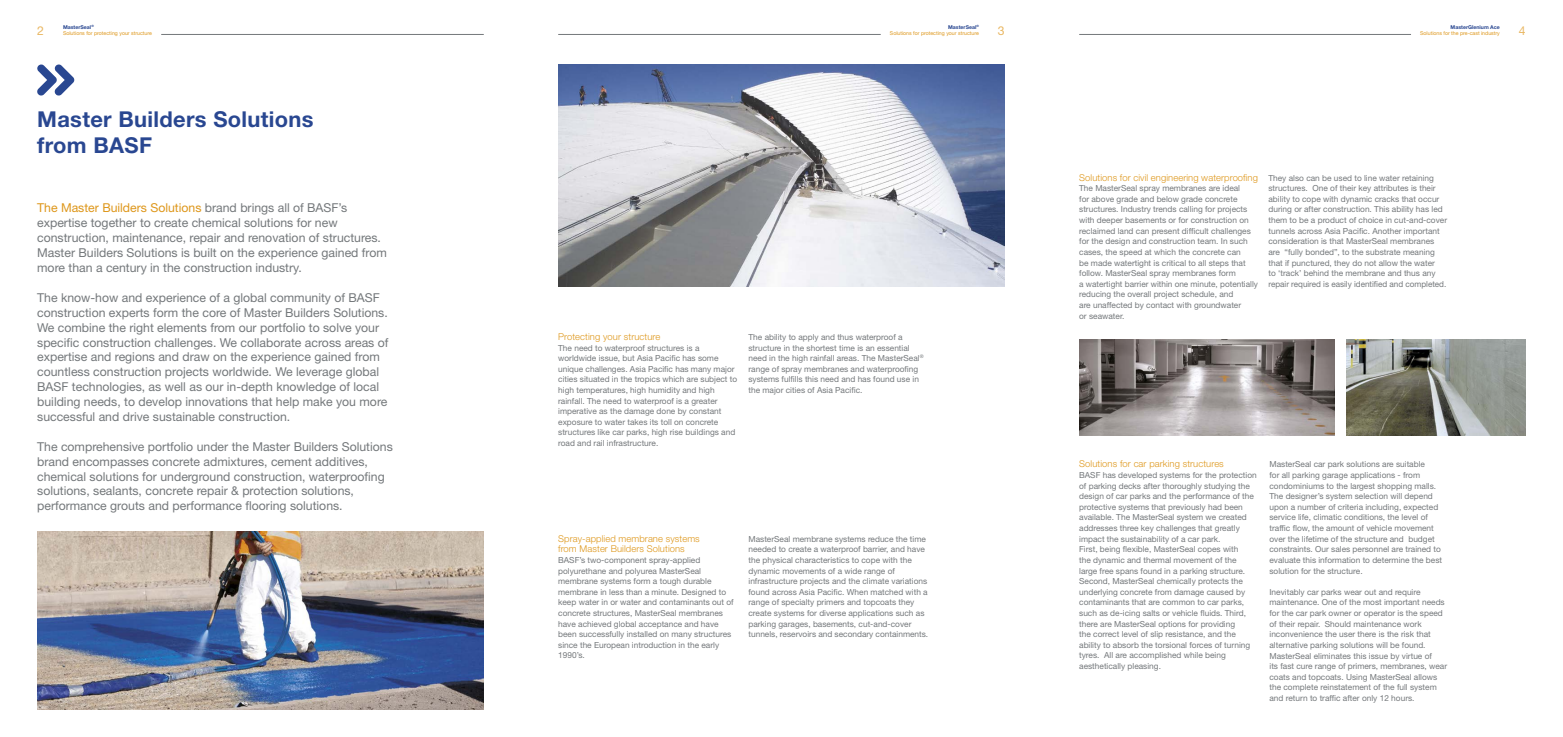
<style>
.page{position:relative;width:1563px;height:737px;background:#fff}
.page>*{position:absolute;margin:0;border:0;box-sizing:border-box;transform-origin:0 0}
.t1{font:700 21.88px/26.2px "Helvetica Neue LT Std";letter-spacing:.015em;color:#294791}
.t2{font:12.25px/14.9px "Helvetica Neue LT Std";color:#74787b}
.t3{font:12.25px "Helvetica Neue LT Std";color:#e9b762}
.t4{font:300 9.45px/10.6px "Helvetica Neue LT Std";letter-spacing:.01em;color:#de971b}
.t5{font:8.31px/10.6px "Helvetica Neue LT Std";color:#74787b}
.t6{font:5.25px/6.2px "Helvetica Neue LT Std";color:#de971b}
.t7{font:700 5.25px "Helvetica Neue LT Std";color:#294791}
.s1{font-weight:700;color:#294791}
.s2{color:#de971b}
</style>
<div class="page">
<img style="left:37px;top:531px;width:447px;height:178px">
<img style="left:558px;top:64px;width:447px;height:223px">
<img style="left:1079px;top:340px;width:255px;height:95px">
<img style="left:1347px;top:340px;width:178px;height:95px">
<hr style="left:1079px;top:34px;width:332px;height:1px;background:#74787b">
<hr style="left:161px;top:34px;width:323px;height:1px;background:#74787b">
<hr style="left:558px;top:34px;width:323px;height:1px;background:#74787b">
<svg style="left:37px;top:64px;width:37px;height:32px"></svg>
<p class="t6" style="left:63px;top:23px;width:90px"><span class="s1">MasterSeal</span><sup>®<br></sup>Solutions for protecting your structure</p>
<h2 class="t3" style="left:1519px;top:23px;width:8px">4</h2>
<p class="t6" style="left:890px;top:23px;width:90px;text-align:right"><span class="s1">MasterSeal</span><sup>®<br></sup>Solutions for protecting your structure</p>
<p class="t7" style="left:1450px;top:23px;width:51px">MasterGlenium Ace</p>
<p class="t6" style="left:1420px;top:30px;width:81px">Solutions for the pre-cast industry</p>
<h2 class="t3" style="left:37px;top:23px;width:8px">2</h2>
<h2 class="t3" style="left:998px;top:23px;width:8px">3</h2>
<h1 class="t1" style="left:37px;top:105px;width:278px">Master Builders Solutions from BASF</h1>
<p class="t2" style="left:37px;top:200px;width:351px"><span class="s2">The Master Builders Solutions</span> brand brings all of BASF’s expertise together to create chemical solutions for new construction, maintenance, repair and renovation of structures.<br>Master Builders Solutions is built on the experience gained from more than a century in the construction industry.</p>
<p class="t2" style="left:37px;top:290px;width:353px">The know-how and experience of a global community of BASF construction experts form the core of Master Builders Solutions.<br>We combine the right elements from our portfolio to solve your specific construction challenges. We collaborate across areas of expertise and regions and draw on the experience gained from countless construction projects worldwide. We leverage global BASF technologies, as well as our in-depth knowledge of local building needs, to develop innovations that help make you more successful and drive sustainable construction.</p>
<p class="t2" style="left:37px;top:439px;width:357px">The comprehensive portfolio under the Master Builders Solutions brand encompasses concrete admixtures, cement additives, chemical solutions for underground construction, waterproofing solutions, sealants, concrete repair &amp; protection solutions, performance grouts and performance flooring solutions.</p>
<p class="t4" style="left:558px;top:331px;width:104px">Protecting your structure</p>
<p class="t5" style="left:558px;top:342px;width:181px">The need to waterproof structures is a worldwide issue, but Asia Pacific has some unique challenges. Asia Pacific has many major cities situated in the tropics which are subject to high temperatures, high humidity and high rainfall. The need to waterproof is a greater imperative as the damage done by constant exposure to water takes its toll on concrete structures like car parks, high rise buildings and road and rail infrastructure.</p>
<p class="t5" style="left:748px;top:331px;width:177px">The ability to apply and thus waterproof a structure in the shortest time is an essential need in the high rainfall areas. The MasterSeal<sup>® </sup>range of spray membranes and waterproofing systems fulfills this need and has found use in the major cities of Asia Pacific.</p>
<p class="t4" style="left:558px;top:533px;width:143px">Spray-applied membrane systems from Master Builders Solutions</p>
<p class="t5" style="left:558px;top:554px;width:177px">BASF’s two-component spray-applied polyurethane and polyurea MasterSeal membrane systems form a tough durable membrane in less than a minute. Designed to keep water in or water and contaminants out of concrete structures, MasterSeal membranes have achieved global acceptance and have been successfully installed on many structures since the European introduction in the early 1990’s.</p>
<p class="t5" style="left:748px;top:533px;width:181px">MasterSeal membrane systems reduce the time needed to create a waterproof barrier, and have the physical characteristics to cope with the dynamic movements of a wide range of infrastructure projects and the climate variations found across Asia Pacific. When matched with a range of specialty primers and topcoats they create systems for diverse applications such as parking garages, basements, cut-and-cover tunnels, reservoirs and secondary containments.</p>
<p class="t4" style="left:1079px;top:172px;width:180px">Solutions for civil engineering waterproofing</p>
<p class="t5" style="left:1079px;top:183px;width:180px">The MasterSeal spray membranes are ideal<br>for above grade and below grade concrete structures. Industry trends calling for projects with deeper basements or for construction on reclaimed land can present difficult challenges for the design and construction team. In such cases, the speed at which the concrete can<br>be made watertight is critical to all steps that follow. MasterSeal spray membranes form<br>a watertight barrier within one minute, potentially reducing the overall project schedule, and<br>are unaffected by contact with groundwater<br>or seawater.</p>
<p class="t5" style="left:1268px;top:172px;width:180px">They also can be used to line water retaining structures. One of their key attributes is their ability to cope with dynamic cracks that occur during or after construction. This ability has led them to be a product of choice in cut-and-cover tunnels across Asia Pacific. Another important consideration is that MasterSeal membranes are “fully bonded”, to the substrate meaning that if punctured, they do not allow the water<br>to ‘track’ behind the membrane and thus any repair required is easily identified and completed.</p>
<p class="t4" style="left:1079px;top:458px;width:146px">Solutions for car parking structures</p>
<p class="t5" style="left:1079px;top:469px;width:179px">BASF has developed systems for the protection of parking decks after thoroughly studying the design of car parks and the performance of the protective systems that previously had been available. The MasterSeal system we created addresses three key challenges that greatly impact the sustainability of a car park.<br>First, being flexible, MasterSeal copes with<br>the dynamic and thermal movement of the<br>large free spans found in a parking structure.<br>Second, MasterSeal chemically protects the underlying concrete from damage caused by contaminants that are common to car parks, such as de-icing salts or vehicle fluids. Third, there are MasterSeal options for providing<br>the correct level of slip resistance, and the ability to absorb the torsional forces of turning tyres. All are accomplished while being aesthetically pleasing.</p>
<p class="t5" style="left:1269px;top:459px;width:174px">MasterSeal car park solutions are suitable<br>for all parking garage applications - from condominiums to the largest shopping malls.<br>The designer’s system selection will depend upon a number of criteria including, expected service life, climatic conditions, the level of traffic flow, the amount of vehicle movement over the lifetime of the structure and budget constraints. Our sales personnel are trained to evaluate this information to determine the best solution for the structure.</p>
<p class="t5" style="left:1269px;top:586px;width:179px">Inevitably car parks wear out and require maintenance. One of the most important needs for the car park owner or operator is the speed of their repair. Should maintenance work inconvenience the user there is the risk that alternative parking solutions will be found.<br>MasterSeal eliminates this issue by virtue of<br>its fast cure range of primers, membranes, wear coats and topcoats. Using MasterSeal allows the complete reinstatement of the full system and return to traffic after only 12 hours.</p>
</div>
